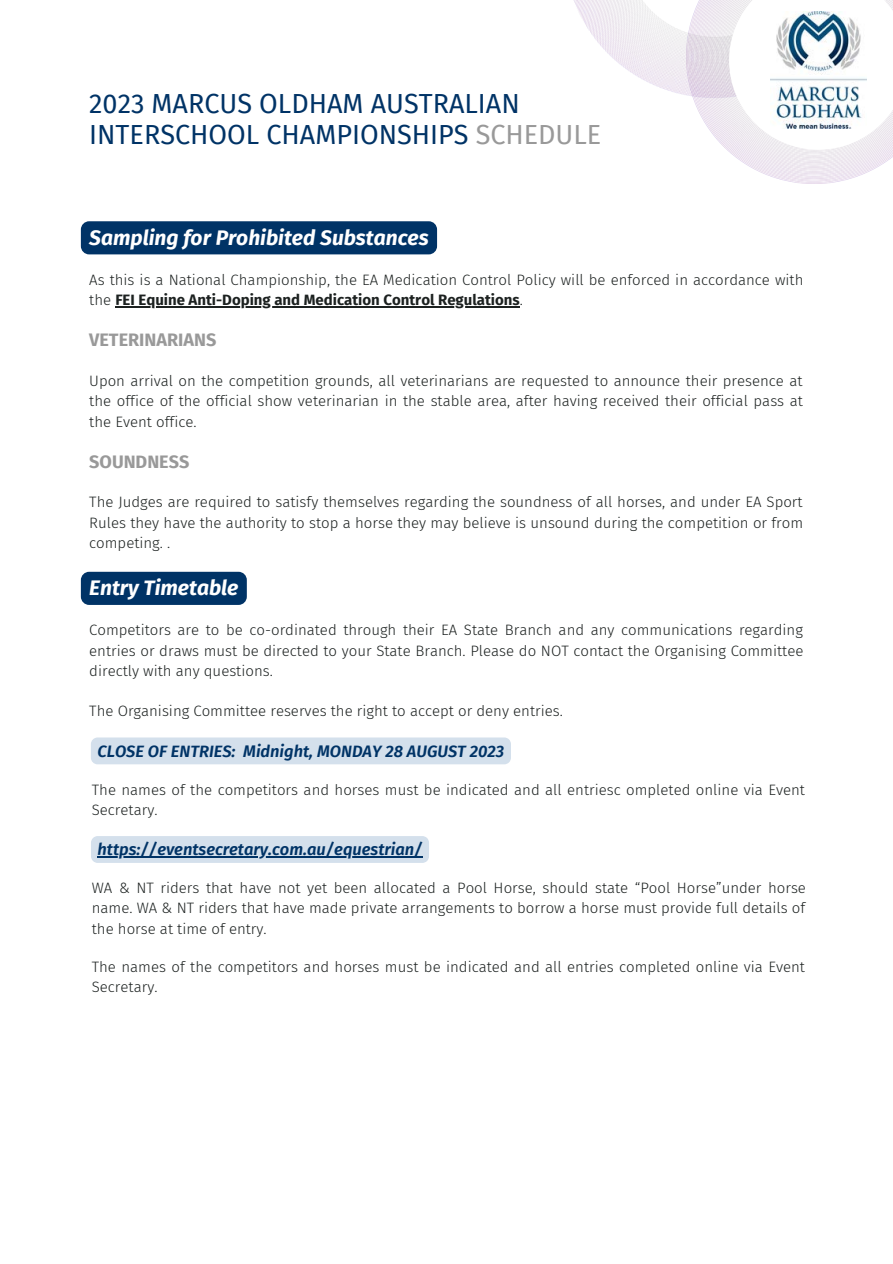
<style>
.page{position:relative;width:893px;height:1264px;background:#fff}
.page>*{position:absolute;margin:0;border:0;box-sizing:border-box;transform-origin:0 0}
.t1{font:27px/31.5px "Fira Sans";color:#036}
.t2{font:italic 700 21px "Fira Sans";color:#fff}
.t3{font:700 18px "Fira Sans";color:#999}
.t4{font:italic 600 16.5px "Fira Sans";color:#036}
.t5{font:300 15px/20.2px "Fira Sans";color:#1c2120;text-align:justify}
.s1{color:#999}
.s2{font-weight:700}
</style>
<div class="page">
<div style="left:81px;top:221px;width:356px;height:33px;background:#036;border-radius:8px"></div>
<hr style="left:115px;top:306px;width:404px;height:1px;background:#1c2120">
<div style="left:81px;top:572px;width:166px;height:33px;background:#036;border-radius:8px"></div>
<div style="left:91px;top:737px;width:420px;height:27px;background:#d4e0ec"></div>
<div style="left:91px;top:836px;width:338px;height:26px;background:#d4e0ec"></div>
<hr style="left:98px;top:856px;width:324px;height:1px;background:#036">
<img style="left:727px;top:150px;width:165px;height:34px">
<img style="left:573px;top:0;width:156px;height:150px">
<svg style="left:729px;top:0;width:163px;height:150px"></svg>
<img style="left:770px;top:11px;width:96px;height:117px">
<p class="t1" style="left:89px;top:88px;width:513px">2023 MARCUS OLDHAM AUSTRALIAN<br>INTERSCHOOL CHAMPIONSHIPS <span class="s1">SCHEDULE</span></p>
<p class="t2" style="left:89px;top:225px;width:341px">Sampling for Prohibited Substances</p>
<p class="t5" style="left:89px;top:269px;width:715px">As this is a National Championship, the EA Medication Control Policy will be enforced in accordance with the <span class="s2">FEI Equine Anti-Doping and Medication Control Regulations</span>.</p>
<p class="t3" style="left:89px;top:329px;width:128px">VETERINARIANS</p>
<p class="t5" style="left:89px;top:371px;width:715px">Upon arrival on the competition grounds, all veterinarians are requested to announce their presence at the office of the official show veterinarian in the stable area, after having received their official pass at the Event office.</p>
<p class="t3" style="left:89px;top:450px;width:102px">SOUNDNESS</p>
<p class="t5" style="left:89px;top:492px;width:715px">The Judges are required to satisfy themselves regarding the soundness of all horses, and under EA Sport Rules they have the authority to stop a horse they may believe is unsound during the competition or from competing. .</p>
<p class="t2" style="left:89px;top:575px;width:151px">Entry Timetable</p>
<p class="t5" style="left:89px;top:620px;width:715px">Competitors are to be co-ordinated through their EA State Branch and any communications regarding entries or draws must be directed to your State Branch. Please do NOT contact the Organising Committee directly with any questions.</p>
<p class="t5" style="left:89px;top:701px;width:475px">The Organising Committee reserves the right to accept or deny entries.</p>
<p class="t4" style="left:97px;top:741px;width:408px">CLOSE OF ENTRIES: Midnight, MONDAY 28 AUGUST 2023</p>
<p class="t5" style="left:92px;top:779px;width:714px">The names of the competitors and horses must be indicated and all entriesc ompleted online via Event<br>Secretary.</p>
<p class="t4" style="left:98px;top:839px;width:326px">https://eventsecretary.com.au/equestrian/</p>
<p class="t5" style="left:92px;top:878px;width:715px">WA &amp; NT riders that have not yet been allocated a Pool Horse, should state “Pool Horse”under horse name. WA &amp; NT riders that have made private arrangements to borrow a horse must provide full details of the horse at time of entry.</p>
<p class="t5" style="left:92px;top:956px;width:714px">The names of the competitors and horses must be indicated and all entries completed online via Event<br>Secretary.</p>
</div>
